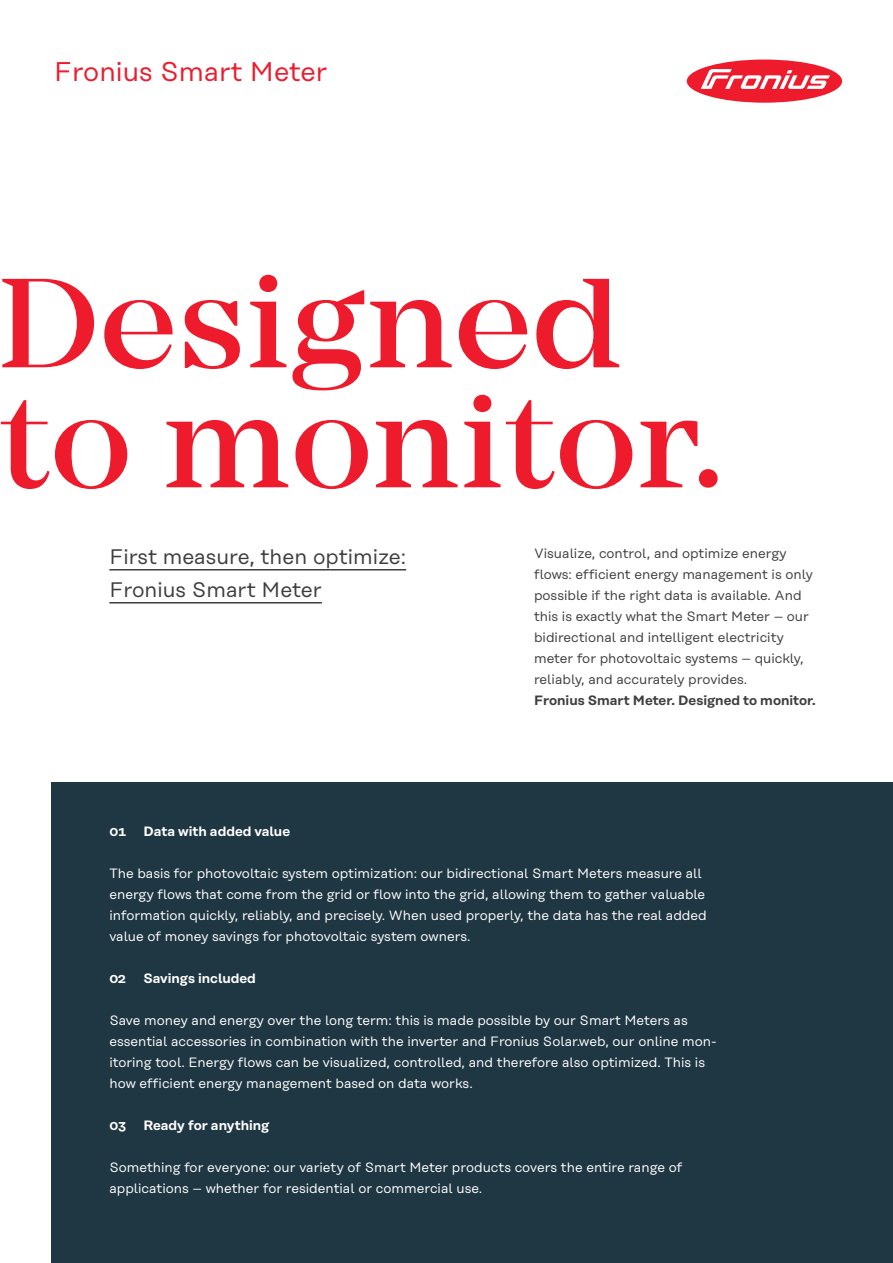
<style>
.page{position:relative;width:893px;height:1263px;background:#fff}
.page>*{position:absolute;margin:0;border:0;box-sizing:border-box;transform-origin:0 0}
.t1{font:500 132px/120px "Mirador";color:#ee1b2d}
.t2{font:27px "Rational Text";color:#ee1b2d}
.t3{font:21px/33px "Rational Text";color:#3e3e3f}
.t4{font:13.5px/21px "Rational Text";color:#fff}
.t5{font:13.5px/21px "Rational Text";color:#3e3e3f}
.t6{font:600 13.5px "Rational Text";color:#fff}
.t7{font:600 13.5px "Rational Text";color:#3e3e3f}
</style>
<div class="page">
<div style="left:51px;top:782px;width:842px;height:481px;background:#1f3643"></div>
<div style="left:687px;top:60px;width:155px;height:43px;background:#ee1b2d;border-radius:50%"></div>
<svg style="left:701px;top:69px;width:129px;height:20px"></svg>
<hr style="left:109px;top:569px;width:297px;height:1px;background:#3e3e3f">
<hr style="left:109px;top:602px;width:213px;height:1px;background:#3e3e3f">
<h2 class="t2" style="left:54px;top:56px;width:275px">Fronius Smart Meter</h2>
<h1 class="t1" style="left:-2px;top:264px;width:724px">Designed to monitor.</h1>
<h3 class="t3" style="left:109px;top:540px;width:298px">First measure, then optimize:<br>Fronius Smart Meter</h3>
<p class="t5" style="left:534px;top:542px;width:280px">Visualize, control, and optimize energy flows: efficient energy management is only possible if the right data is available. And this is exactly what the Smart Meter – our bidirectional and intelligent electricity meter for photovoltaic systems – quickly, reliably, and accurately provides.</p>
<p class="t7" style="left:534px;top:692px;width:283px">Fronius Smart Meter. Designed to monitor.</p>
<p class="t6" style="left:109px;top:824px;width:18px">01</p>
<p class="t6" style="left:143px;top:824px;width:148px">Data with added value</p>
<p class="t4" style="left:109px;top:863px;width:599px">The basis for photovoltaic system optimization: our bidirectional Smart Meters measure all energy flows that come from the grid or flow into the grid, allowing them to gather valuable information quickly, reliably, and precisely. When used properly, the data has the real added value of money savings for photovoltaic system owners.</p>
<p class="t6" style="left:109px;top:971px;width:18px">02</p>
<p class="t6" style="left:143px;top:971px;width:114px">Savings included</p>
<p class="t4" style="left:109px;top:1010px;width:609px">Save money and energy over the long term: this is made possible by our Smart Meters as essential accessories in combination with the inverter and Fronius Solar.web, our online mon&shy;itoring tool. Energy flows can be visualized, controlled, and therefore also optimized. This is how efficient energy management based on data works.</p>
<p class="t6" style="left:109px;top:1118px;width:18px">03</p>
<p class="t6" style="left:143px;top:1118px;width:127px">Ready for anything</p>
<p class="t4" style="left:109px;top:1157px;width:575px">Something for everyone: our variety of Smart Meter products covers the entire range of applications – whether for residential or commercial use.</p>
</div>
